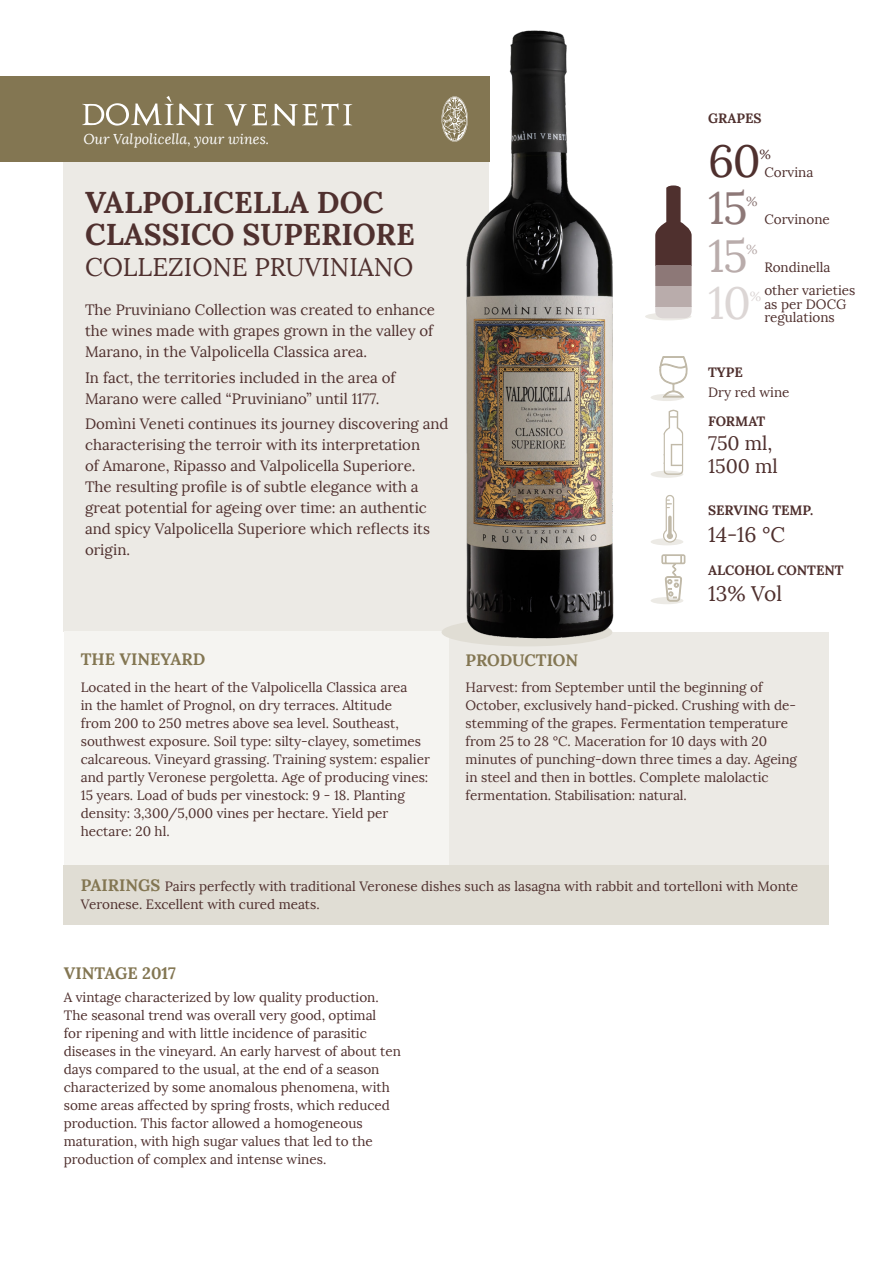
<style>
.page{position:relative;width:893px;height:1263px;background:#fff}
.page>*{position:absolute;margin:0;border:0;box-sizing:border-box;transform-origin:0 0}
.t1{font:45px "Lora";color:#4f302e}
.t2{font:45px "Lora";color:#8d7877}
.t3{font:45px "Lora";color:#b9acab}
.t4{font:45px "Lora";color:#dcd6d5}
.t5{font:700 30px/31.5px "Lora";color:#4f302e}
.t6{font:25.5px "Lora";color:#4f302e}
.t7{font:21px "Lora";color:#4f302e}
.t8{font:19.5px/23.4px "Lora";color:#4f302e}
.t9{font:700 16.5px "Lora";color:#837652}
.t10{font:15px/21px "Lora";color:#4f302e}
.t11{font:italic 14.25px "Lora";color:#fff}
.t12{font:13.5px/18px "Lora";color:#4f302e}
.t13{font:700 13.5px "Lora";color:#4f302e}
.t14{font:13.2px "Lora";color:#4f302e}
.t15{font:13.2px "Lora";color:#8d7877}
.t16{font:13.2px "Lora";color:#b9acab}
.t17{font:13.2px "Lora";color:#dcd6d5}
.s1{font-weight:700;font-size:16.5px;color:#837652}
</style>
<div class="page">
<div style="left:651px;top:597px;width:32px;height:7px;background:#eceae5;border-radius:50%"></div>
<div style="left:651px;top:394px;width:32px;height:7px;background:#eceae5;border-radius:50%"></div>
<svg style="left:659px;top:356px;width:29px;height:42px"></svg>
<svg style="left:662px;top:554px;width:23px;height:47px"></svg>
<div style="left:651px;top:471px;width:32px;height:7px;background:#eceae5;border-radius:50%"></div>
<svg style="left:663px;top:409px;width:20px;height:66px"></svg>
<div style="left:651px;top:538px;width:32px;height:7px;background:#eceae5;border-radius:50%"></div>
<svg style="left:663px;top:495px;width:14px;height:48px"></svg>
<div style="left:64px;top:162px;width:425px;height:469px;background:#eceae5"></div>
<div style="left:449px;top:632px;width:380px;height:233px;background:#eceae5"></div>
<div style="left:64px;top:631px;width:385px;height:240px;background:#f5f4f1"></div>
<div style="left:442px;top:618px;width:170px;height:28px;background:#e0ddd4;border-radius:50%"></div>
<img style="left:458px;top:30px;width:156px;height:616px">
<div style="left:645px;top:313px;width:46px;height:7px;background:#eceae5;border-radius:50%"></div>
<div style="left:655px;top:306px;width:37px;height:12px;background:#dcd6d5"></div>
<svg style="left:655px;top:185px;width:37px;height:81px;fill:#4f302e"></svg>
<div style="left:655px;top:266px;width:37px;height:20px;background:#8d7877"></div>
<div style="left:655px;top:286px;width:37px;height:20px;background:#b9acab"></div>
<div style="left:0;top:77px;width:489px;height:85px;background:#837652"></div>
<svg style="left:82px;top:96px;width:132px;height:30px"></svg>
<svg style="left:224px;top:103px;width:129px;height:23px"></svg>
<svg style="left:442px;top:96px;width:26px;height:46px"></svg>
<div style="left:64px;top:865px;width:765px;height:59px;background:#e0ddd4"></div>
<p class="t11" style="left:83px;top:130px;width:187px">Our Valpolicella, your wines.</p>
<p class="t5" style="left:85px;top:186px;width:331px">VALPOLICELLA DOC<br>CLASSICO SUPERIORE</p>
<p class="t6" style="left:85px;top:251px;width:330px">COLLEZIONE PRUVINIANO</p>
<p class="t10" style="left:85px;top:299px;width:352px;text-align:justify">The Pruviniano Collection was created to enhance the wines made with grapes grown in the valley of Marano, in the Valpolicella Classica area.</p>
<p class="t10" style="left:85px;top:367px;width:312px">In fact, the territories included in the area of<br>Marano were called “Pruviniano” until 1177.</p>
<p class="t10" style="left:85px;top:413px;width:365px">Domìni Veneti continues its journey discovering and characterising the terroir with its interpretation<br>of Amarone, Ripasso and Valpolicella Superiore.<br>The resulting profile is of subtle elegance with a great potential for ageing over time: an authentic and spicy Valpolicella Superiore which reflects its origin.</p>
<p class="t13" style="left:708px;top:110px;width:55px">GRAPES</p>
<p class="t1" style="left:708px;top:133px;width:54px">60</p>
<p class="t14" style="left:759px;top:146px;width:13px">%</p>
<p class="t2" style="left:708px;top:180px;width:41px">15</p>
<p class="t15" style="left:746px;top:193px;width:13px">%</p>
<p class="t3" style="left:708px;top:228px;width:41px">15</p>
<p class="t16" style="left:746px;top:241px;width:13px">%</p>
<p class="t12" style="left:764px;top:163px;width:51px">Corvina</p>
<p class="t12" style="left:764px;top:210px;width:67px">Corvinone</p>
<p class="t12" style="left:764px;top:258px;width:68px">Rondinella</p>
<p class="t12" style="left:764px;top:284px;width:93px;line-height:13.5px">other varieties as per DOCG regulations</p>
<p class="t4" style="left:708px;top:276px;width:45px">10</p>
<p class="t17" style="left:750px;top:288px;width:13px">%</p>
<p class="t13" style="left:708px;top:363px;width:36px">TYPE</p>
<p class="t12" style="left:708px;top:384px;width:83px">Dry red wine</p>
<p class="t13" style="left:708px;top:413px;width:59px">FORMAT</p>
<p class="t8" style="left:708px;top:431px;width:71px">750 ml,<br>1500 ml</p>
<p class="t13" style="left:708px;top:502px;width:107px">SERVING TEMP.</p>
<p class="t7" style="left:708px;top:521px;width:79px">14-16 °C</p>
<p class="t13" style="left:708px;top:561px;width:137px">ALCOHOL CONTENT</p>
<p class="t7" style="left:708px;top:581px;width:76px">13% Vol</p>
<p class="t9" style="left:81px;top:648px;width:126px">THE VINEYARD</p>
<p class="t12" style="left:81px;top:678px;width:351px">Located in the heart of the Valpolicella Classica area<br>in the hamlet of Prognol, on dry terraces. Altitude<br>from 200 to 250 metres above sea level. Southeast, southwest exposure. Soil type: silty-clayey, sometimes calcareous. Vineyard grassing. Training system: espalier and partly Veronese pergoletta. Age of producing vines:<br>15 years. Load of buds per vinestock: 9 - 18. Planting density: 3,300/5,000 vines per hectare. Yield per hectare: 20 hl.</p>
<p class="t9" style="left:466px;top:649px;width:114px">PRODUCTION</p>
<p class="t12" style="left:466px;top:679px;width:333px">Harvest: from September until the beginning of October, exclusively hand-picked. Crushing with de&shy;stemming of the grapes. Fermentation temperature from 25 to 28 °C. Maceration for 10 days with 20 minutes of punching-down three times a day. Ageing in steel and then in bottles. Complete malolactic fermentation. Stabilisation: natural.</p>
<p class="t12" style="left:81px;top:877px;width:719px"><span class="s1">PAIRINGS</span> Pairs perfectly with traditional Veronese dishes such as lasagna with rabbit and tortelloni with Monte<br>Veronese. Excellent with cured meats.</p>
<p class="t9" style="left:64px;top:963px;width:114px">VINTAGE 2017</p>
<p class="t12" style="left:64px;top:988px;width:339px">A vintage characterized by low quality production.<br>The seasonal trend was overall very good, optimal<br>for ripening and with little incidence of parasitic diseases in the vineyard. An early harvest of about ten days compared to the usual, at the end of a season characterized by some anomalous phenomena, with some areas affected by spring frosts, which reduced production. This factor allowed a homogeneous maturation, with high sugar values that led to the production of complex and intense wines.</p>
</div>
